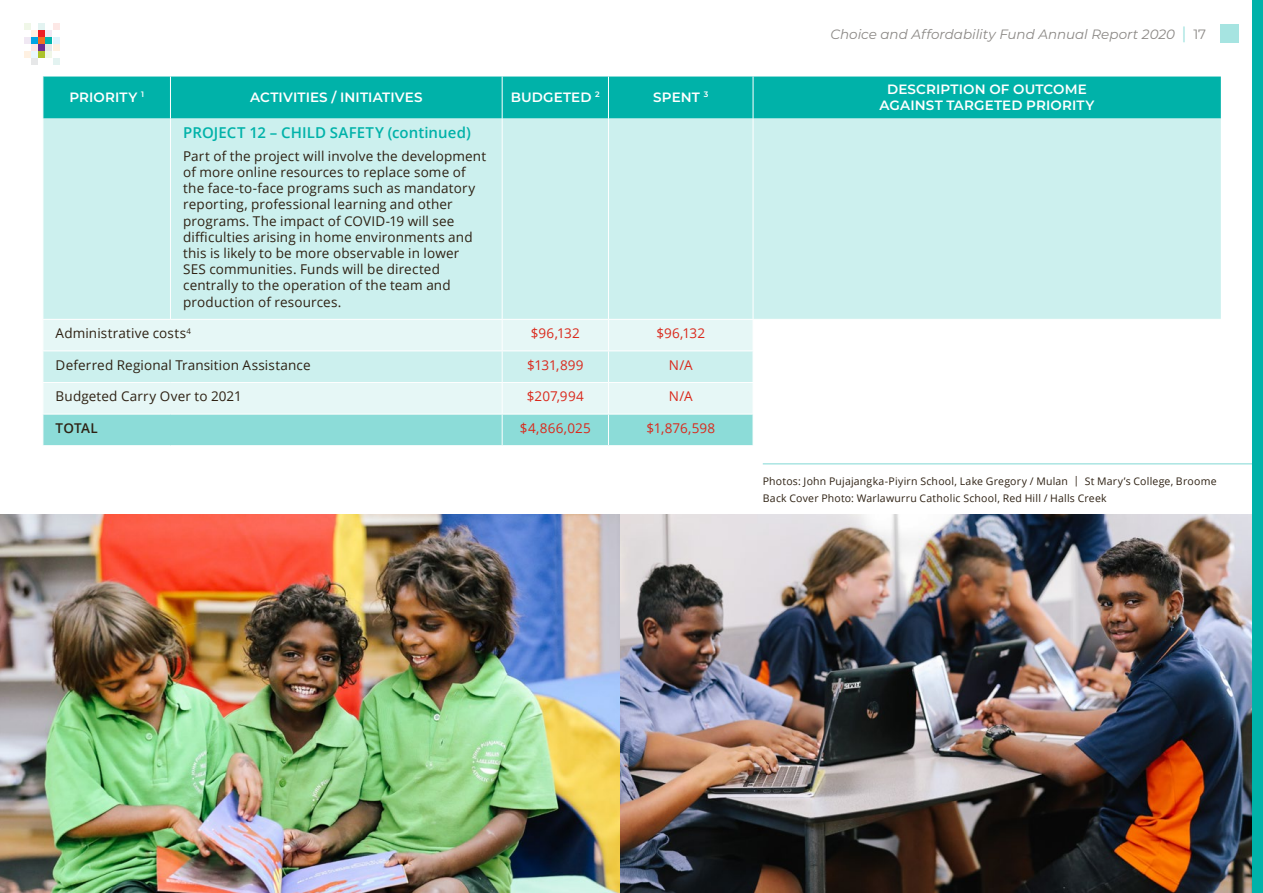
<style>
.page{position:relative;width:1263px;height:893px;background:#fff}
.page>*{position:absolute;margin:0;border:0;box-sizing:border-box;transform-origin:0 0}
.t1{font:600 15px "Open Sans";letter-spacing:.005em;color:#00b2a9}
.t2{font:13.5px/16.2px "Open Sans";letter-spacing:.01em;color:#2e2113}
.t3{font:600 13.5px/16.2px "Montserrat";letter-spacing:.01em;color:#fff;text-align:center}
.t4{font:13.5px "Open Sans";letter-spacing:.01em;color:#da291c}
.t5{font:italic 13.5px "Montserrat";color:#8c8986}
.t6{font:600 13.5px "Open Sans";letter-spacing:.005em;color:#2e2113}
.t7{font:10.5px/16.8px "Open Sans";letter-spacing:.02em;color:#2e2113}
.s1{font-style:normal;font-size:16.8px;color:#80d8d4}
.s2{font-style:normal}
</style>
<div class="page">
<div style="left:1220px;top:24px;width:19px;height:19px;background:#a6e4e1"></div>
<div style="left:38px;top:44px;width:7px;height:7px;background:#6f2c91"></div>
<div style="left:38px;top:52px;width:7px;height:6px;background:#adc32b"></div>
<div style="left:38px;top:37px;width:7px;height:7px;background:#f36f21"></div>
<div style="left:38px;top:30px;width:7px;height:6px;background:#ed1d24"></div>
<div style="left:31px;top:37px;width:7px;height:7px;background:#00a5e4"></div>
<div style="left:46px;top:37px;width:6px;height:7px;background:#00b5ad"></div>
<div style="left:31px;top:44px;width:7px;height:7px;background:#fde8e6"></div>
<div style="left:46px;top:44px;width:6px;height:7px;background:#e6e7e8"></div>
<div style="left:31px;top:59px;width:7px;height:6px;background:#e6e7e8"></div>
<div style="left:38px;top:23px;width:7px;height:6px;background:#e3f3f1"></div>
<div style="left:31px;top:30px;width:7px;height:6px;background:#fff1e2"></div>
<div style="left:24px;top:37px;width:6px;height:7px;background:#f0e8f3"></div>
<svg style="left:24px;top:52px;width:6px;height:6px"></svg>
<div style="left:31px;top:52px;width:7px;height:6px;background:#e9f7fe"></div>
<svg style="left:24px;top:23px;width:6px;height:6px"></svg>
<div style="left:53px;top:44px;width:6px;height:7px;background:#fff1e2"></div>
<div style="left:53px;top:37px;width:6px;height:7px;background:#e1f4fd"></div>
<svg style="left:46px;top:52px;width:13px;height:13px"></svg>
<svg style="left:46px;top:23px;width:13px;height:13px"></svg>
<div style="left:44px;top:77px;width:1177px;height:42px;background:#00b2a9"></div>
<div style="left:44px;top:119px;width:1177px;height:200px;background:#ccf0ee"></div>
<svg style="left:44px;top:320px;width:709px;height:94px;fill:#e6f7f6"></svg>
<div style="left:44px;top:415px;width:709px;height:30px;background:#8cdcd8"></div>
<hr style="left:170px;top:77px;width:1px;height:42px;background:#fff">
<hr style="left:502px;top:77px;width:1px;height:42px;background:#fff">
<hr style="left:608px;top:77px;width:1px;height:42px;background:#fff">
<hr style="left:753px;top:77px;width:1px;height:42px;background:#fff">
<hr style="left:170px;top:119px;width:1px;height:200px;background:#fff">
<hr style="left:502px;top:119px;width:1px;height:200px;background:#fff">
<hr style="left:608px;top:119px;width:1px;height:200px;background:#fff">
<hr style="left:753px;top:119px;width:1px;height:200px;background:#fff">
<hr style="left:502px;top:320px;width:1px;height:31px;background:#fff">
<hr style="left:608px;top:320px;width:1px;height:31px;background:#fff">
<hr style="left:43px;top:351px;width:127px;height:1px;background:#fff">
<hr style="left:170px;top:351px;width:332px;height:1px;background:#fff">
<hr style="left:502px;top:351px;width:106px;height:1px;background:#fff">
<hr style="left:502px;top:351px;width:1px;height:31px;background:#fff">
<hr style="left:608px;top:351px;width:145px;height:1px;background:#fff">
<hr style="left:608px;top:351px;width:1px;height:31px;background:#fff">
<hr style="left:43px;top:382px;width:127px;height:1px;background:#fff">
<hr style="left:170px;top:382px;width:332px;height:1px;background:#fff">
<hr style="left:502px;top:382px;width:106px;height:1px;background:#fff">
<hr style="left:502px;top:383px;width:1px;height:31px;background:#fff">
<hr style="left:608px;top:382px;width:145px;height:1px;background:#fff">
<hr style="left:608px;top:383px;width:1px;height:31px;background:#fff">
<hr style="left:502px;top:414px;width:1px;height:31px;background:#fff">
<hr style="left:608px;top:414px;width:1px;height:31px;background:#fff">
<hr style="left:763px;top:463px;width:500px;height:1px;background:#80d8d4">
<img style="left:0;top:514px;width:1252px;height:379px">
<div style="left:1252px;top:0;width:11px;height:893px;background:#00b2a9"></div>
<p class="t5" style="left:830px;top:25px;width:377px">Choice and Affordability Fund Annual Report 2020 <span class="s1">|</span> <span class="s2">17</span></p>
<p class="t3" style="left:69px;top:88px;width:76px">PRIORITY <sup>1</sup></p>
<p class="t3" style="left:250px;top:88px;width:174px">ACTIVITIES / INITIATIVES</p>
<p class="t3" style="left:511px;top:88px;width:91px">BUDGETED <sup>2</sup></p>
<p class="t3" style="left:653px;top:88px;width:57px">SPENT <sup>3</sup></p>
<p class="t3" style="left:880px;top:80px;width:216px">DESCRIPTION OF OUTCOME<br>AGAINST TARGETED PRIORITY</p>
<p class="t1" style="left:183px;top:122px;width:289px">PROJECT 12 – CHILD SAFETY (continued)</p>
<p class="t2" style="left:183px;top:147px;width:304px">Part of the project will involve the development of more online resources to replace some of the face-to-face programs such as mandatory reporting, professional learning and other programs. The impact of COVID-19 will see difficulties arising in home environments and this is likely to be more observable in lower<br>SES communities. Funds will be directed centrally to the operation of the team and production of resources.</p>
<p class="t2" style="left:56px;top:325px;width:137px">Administrative costs<sup>4</sup></p>
<p class="t4" style="left:531px;top:324px;width:50px">$96,132</p>
<p class="t4" style="left:656px;top:324px;width:50px">$96,132</p>
<p class="t2" style="left:56px;top:356px;width:256px">Deferred Regional Transition Assistance</p>
<p class="t4" style="left:527px;top:356px;width:58px">$131,899</p>
<p class="t4" style="left:669px;top:356px;width:25px">N/A</p>
<p class="t2" style="left:56px;top:388px;width:188px">Budgeted Carry Over to 2021</p>
<p class="t4" style="left:527px;top:387px;width:59px">$207,994</p>
<p class="t4" style="left:669px;top:387px;width:25px">N/A</p>
<p class="t6" style="left:56px;top:419px;width:44px">TOTAL</p>
<p class="t4" style="left:520px;top:419px;width:72px">$4,866,025</p>
<p class="t4" style="left:646px;top:419px;width:70px">$1,876,598</p>
<p class="t7" style="left:763px;top:472px;width:455px">Photos: John Pujajangka-Piyirn School, Lake Gregory / Mulan | St Mary’s College, Broome<br>Back Cover Photo: Warlawurru Catholic School, Red Hill / Halls Creek</p>
</div>
